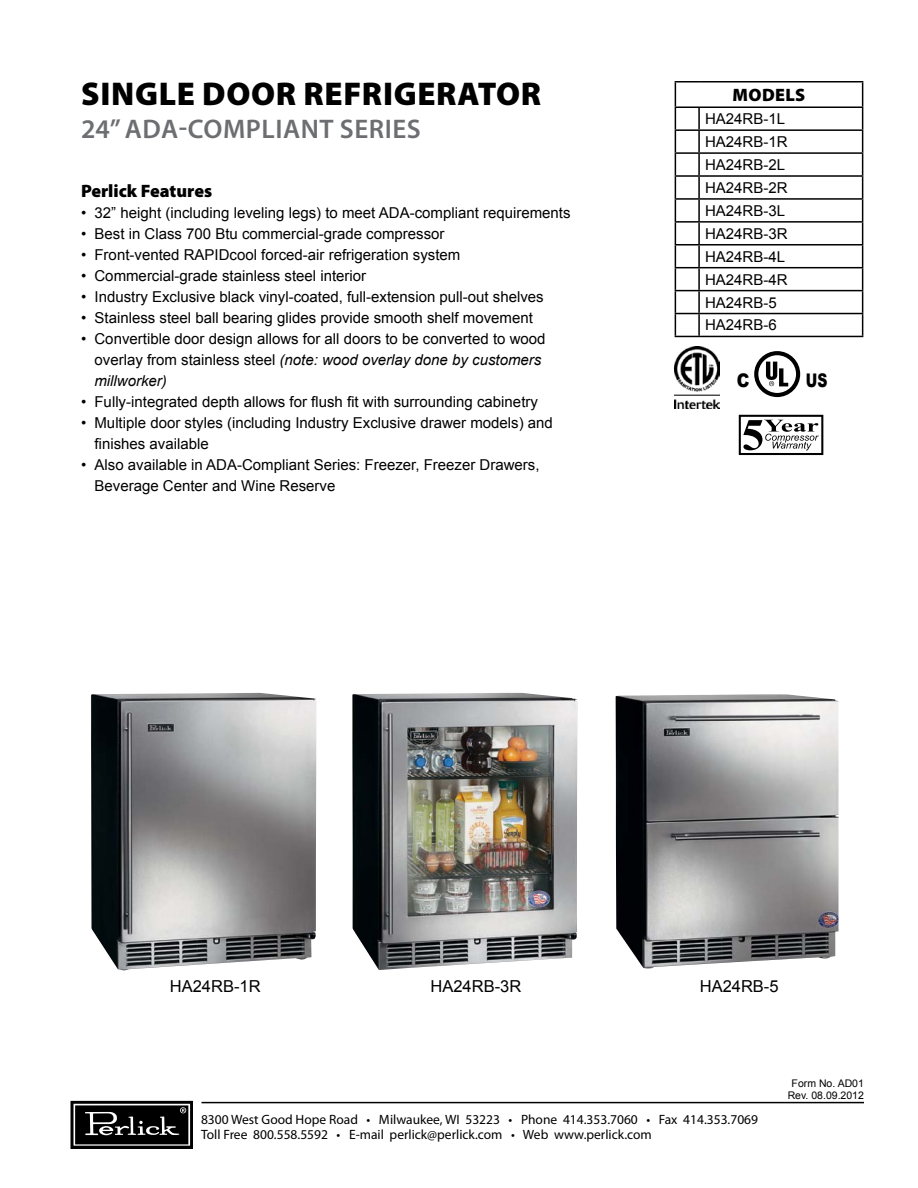
<style>
.page{position:relative;width:918px;height:1188px;background:#fff}
.page>*{position:absolute;margin:0;border:0;box-sizing:border-box;transform-origin:0 0}
.t1{font:900 33px "Myriad Pro";letter-spacing:.02em;color:#000}
.t2{font:600 27px "Myriad Pro";letter-spacing:.02em;color:#6d6e71}
.t3{font:900 18.75px "Arial";color:#000;scale:.74 1}
.t4{font:900 18.75px "Arial";color:#000;scale:.87 1}
.t5{font:900 18px "Myriad Pro";color:#000}
.t6{font:16.5px "Arial";color:#000}
.t7{font:15px/23px "Arial";color:#000}
.t8{font:13.5px/15px "Myriad Pro";color:#000}
.t9{font:10.5px/12px "Arial";color:#000;text-align:center}
.s1{font-style:italic}
</style>
<div class="page">
<svg style="left:70px;top:1101px;width:123px;height:48px"></svg>
<hr style="left:202px;top:1102px;width:662px;height:1px;background:#000">
<hr style="left:699px;top:81px;width:164px;height:1px;background:#000">
<hr style="left:699px;top:106px;width:164px;height:2px;background:#000">
<hr style="left:698px;top:108px;width:2px;height:21px;background:#000">
<hr style="left:699px;top:129px;width:164px;height:2px;background:#000">
<hr style="left:698px;top:131px;width:2px;height:21px;background:#000">
<hr style="left:699px;top:152px;width:164px;height:2px;background:#000">
<hr style="left:698px;top:154px;width:2px;height:21px;background:#000">
<hr style="left:699px;top:175px;width:164px;height:2px;background:#000">
<hr style="left:698px;top:177px;width:2px;height:21px;background:#000">
<hr style="left:699px;top:198px;width:164px;height:2px;background:#000">
<hr style="left:698px;top:200px;width:2px;height:21px;background:#000">
<hr style="left:699px;top:221px;width:164px;height:2px;background:#000">
<hr style="left:698px;top:223px;width:2px;height:21px;background:#000">
<hr style="left:699px;top:244px;width:164px;height:2px;background:#000">
<hr style="left:698px;top:246px;width:2px;height:21px;background:#000">
<hr style="left:699px;top:267px;width:164px;height:1px;background:#000">
<hr style="left:698px;top:268px;width:2px;height:22px;background:#000">
<hr style="left:699px;top:290px;width:164px;height:1px;background:#000">
<hr style="left:698px;top:291px;width:2px;height:22px;background:#000">
<hr style="left:699px;top:313px;width:164px;height:1px;background:#000">
<hr style="left:698px;top:314px;width:2px;height:22px;background:#000">
<svg style="left:862px;top:82px;width:1px;height:254px"></svg>
<svg style="left:675px;top:81px;width:24px;height:256px"></svg>
<hr style="left:699px;top:336px;width:164px;height:1px;background:#000">
<svg style="left:743px;top:420px;width:76px;height:31px"></svg>
<div style="left:739px;top:415px;width:84px;height:40px;border:2px solid #000"></div>
<svg style="left:754px;top:351px;width:46px;height:46px"></svg>
<img style="left:675px;top:346px;width:44px;height:63px">
<img style="left:91px;top:693px;width:225px;height:277px">
<img style="left:352px;top:693px;width:225px;height:277px">
<img style="left:615px;top:694px;width:223px;height:275px">
<h1 class="t1" style="left:81px;top:76px;width:461px">SINGLE DOOR REFRIGERATOR</h1>
<h2 class="t2" style="left:81px;top:112px;width:341px">24” ADA-COMPLIANT SERIES</h2>
<p class="t5" style="left:81px;top:181px;width:133px">PERLICK FEATURES</p>
<p class="t7" style="left:81px;top:202px;width:491px">• 32” height (including leveling legs) to meet ADA-compliant requirements</p>
<p class="t7" style="left:81px;top:223px;width:365px">• Best in Class 700 Btu commercial-grade compressor</p>
<p class="t7" style="left:81px;top:244px;width:381px">• Front-vented RAPIDcool forced-air refrigeration system</p>
<p class="t7" style="left:81px;top:265px;width:287px">• Commercial-grade stainless steel interior</p>
<p class="t7" style="left:81px;top:286px;width:464px">• Industry Exclusive black vinyl-coated, full-extension pull-out shelves</p>
<p class="t7" style="left:81px;top:307px;width:454px">• Stainless steel ball bearing glides provide smooth shelf movement</p>
<p class="t7" style="left:94px;top:329px;width:453px;line-height:21px;text-indent:-13px">• Convertible door design allows for all doors to be converted to wood overlay from stainless steel <span class="s1">(note: wood overlay done by customers millworker)</span></p>
<p class="t7" style="left:81px;top:391px;width:459px">• Fully-integrated depth allows for flush fit with surrounding cabinetry</p>
<p class="t7" style="left:94px;top:413px;width:460px;line-height:21px;text-indent:-14px">• Multiple door styles (including Industry Exclusive drawer models) and finishes available</p>
<p class="t7" style="left:94px;top:455px;width:447px;line-height:21px;text-indent:-14px">• Also available in ADA-Compliant Series: Freezer, Freezer Drawers,<br>Beverage Center and Wine Reserve</p>
<p class="t5" style="left:733px;top:85px;width:29px">MODELS</p>
<p class="t7" style="left:705px;top:108px;width:84px">ha24rb-1l ha24rb-1r ha24rb-2l ha24rb-2r ha24rb-3l ha24rb-3r ha24rb-4l ha24rb-4r ha24rb-5 ha24rb-6</p>
<p class="t4" style="left:737px;top:367px;width:16px">C</p>
<p class="t3" style="left:806px;top:367px;width:31px">US</p>
<p class="t6" style="left:170px;top:976px;width:91px">HA24RB-1R</p>
<p class="t6" style="left:431px;top:976px;width:91px">HA24RB-3R</p>
<p class="t6" style="left:700px;top:976px;width:80px">HA24RB-5</p>
<p class="t8" style="left:201px;top:1112px;width:559px">8300 West Good Hope Road • Milwaukee, WI 53223 • Phone 414.353.7060 • Fax 414.353.7069<br>Toll Free 800.558.5592 • E-mail perlick@perlick.com • Web www.perlick.com</p>
<p class="t9" style="left:788px;top:1078px;width:78px">Form No. AD01<br>Rev. 08.09.2012</p>
</div>
